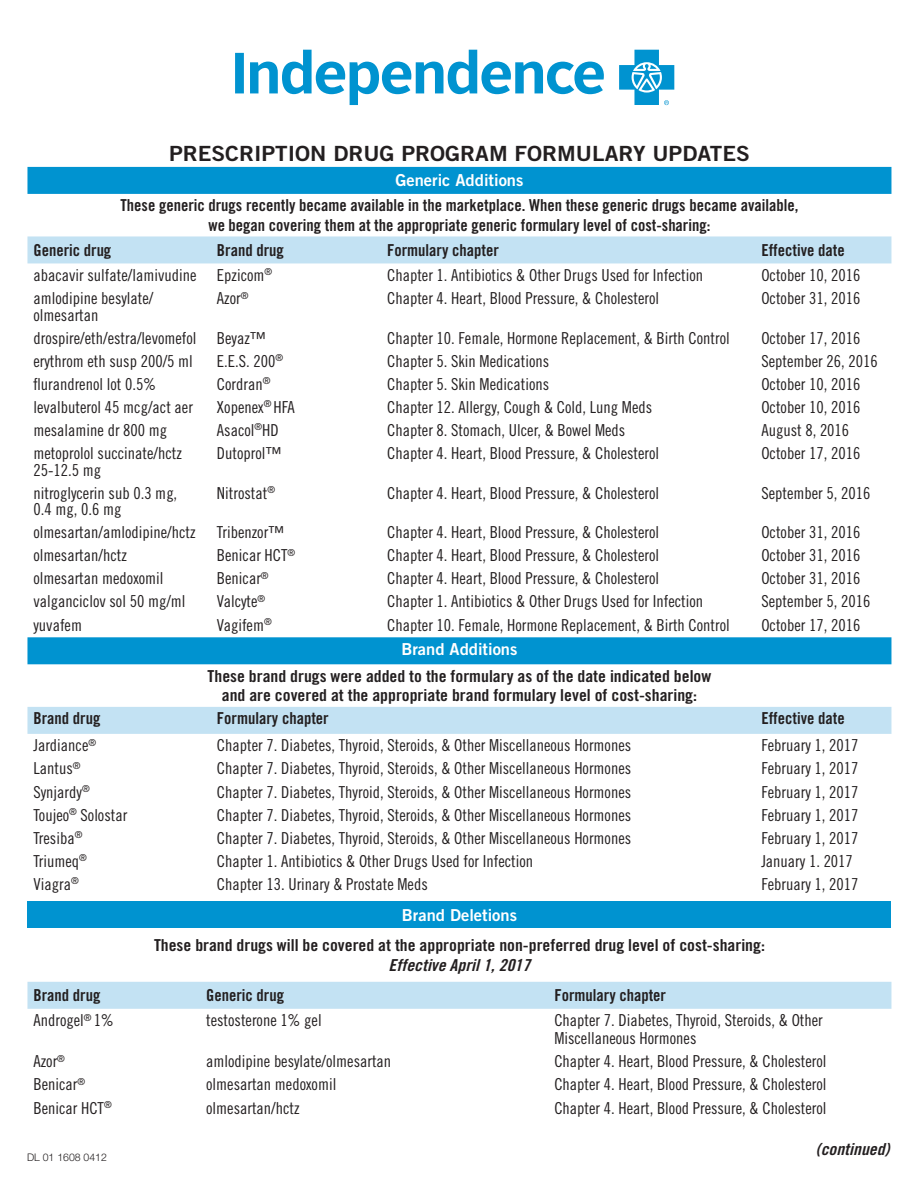
<style>
.page{position:relative;width:918px;height:1188px;background:#fff}
.page>*{position:absolute;margin:0;border:0;box-sizing:border-box;transform-origin:0 0}
.t1{font:21px "Trade Gothic LT Std Bd 2";color:#231f20;scale:1.07 1}
.listings{font:16.5px/16.5px "Trade Gothic LT Std Cn 18";color:#231f20}
.sub_2{font:16.5px/19.5px "Trade Gothic LT Std Bd Cn 20";color:#231f20;text-align:center}
.sub_2-2{font:16.5px/18px "Trade Gothic LT Std Cn 18";color:#231f20}
.sub_2-3{font:16.5px/19.5px "Trade Gothic LT Std Bd Cn 20";color:#231f20;text-align:center;scale:1.07 1}
.sub{font:16.5px "Trade Gothic LT Std Bd 2";color:#fff}
.sub_2-4{font:16.5px "Trade Gothic LT Std Bd Cn 20 Obl";color:#231f20;scale:1.07 1}
.body{font:300 10.5px "Helvetica Neue LT Std";color:#231f20}
</style>
<div class="page">
<svg style="left:235px;top:50px;width:439px;height:55px"></svg>
<div style="left:27px;top:167px;width:864px;height:27px;background:#0093d0"></div>
<svg style="left:27px;top:236px;width:864px;height:498px"></svg>
<div style="left:27px;top:901px;width:864px;height:27px;background:#0093d0"></div>
<div style="left:27px;top:982px;width:864px;height:27px;background:#c3e2f3"></div>
<p class="t1" style="left:169px;top:141px;width:544px">PRESCRIPTION DRUG PROGRAM FORMULARY UPDATES</p>
<p class="sub" style="left:396px;top:170px;width:129px">Generic Additions</p>
<p class="sub_2" style="left:121px;top:196px;width:679px">These generic drugs recently became available in the marketplace. When these generic drugs became available, we began covering them at the appropriate generic formulary level of cost-sharing:</p>
<p class="sub_2" style="left:33px;top:240px;width:79px">Generic drug</p>
<p class="sub_2" style="left:217px;top:240px;width:68px">Brand drug</p>
<p class="sub_2" style="left:387px;top:240px;width:113px">Formulary chapter</p>
<p class="sub_2" style="left:761px;top:240px;width:85px">Effective date</p>
<p class="listings" style="left:33px;top:267px;width:165px">abacavir sulfate/lamivudine</p>
<p class="listings" style="left:217px;top:267px;width:57px">Epzicom<sup>®</sup></p>
<p class="listings" style="left:387px;top:267px;width:318px">Chapter 1. Antibiotics &amp; Other Drugs Used for Infection</p>
<p class="listings" style="left:761px;top:267px;width:100px">October 10, 2016</p>
<p class="listings" style="left:33px;top:290px;width:122px">amlodipine besylate/ olmesartan</p>
<p class="listings" style="left:217px;top:290px;width:33px">Azor<sup>®</sup></p>
<p class="listings" style="left:387px;top:290px;width:274px">Chapter 4. Heart, Blood Pressure, &amp; Cholesterol</p>
<p class="listings" style="left:761px;top:290px;width:100px">October 31, 2016</p>
<p class="listings" style="left:33px;top:329px;width:165px">drospire/eth/estra/levomefol</p>
<p class="listings" style="left:217px;top:329px;width:51px">Beyaz™</p>
<p class="listings" style="left:387px;top:329px;width:344px">Chapter 10. Female, Hormone Replacement, &amp; Birth Control</p>
<p class="listings" style="left:761px;top:329px;width:100px">October 17, 2016</p>
<p class="listings" style="left:33px;top:352px;width:161px">erythrom eth susp 200/5 ml</p>
<p class="listings" style="left:217px;top:352px;width:68px">E.E.S. 200<sup>®</sup></p>
<p class="listings" style="left:387px;top:352px;width:164px">Chapter 5. Skin Medications</p>
<p class="listings" style="left:761px;top:352px;width:118px">September 26, 2016</p>
<p class="listings" style="left:33px;top:376px;width:124px">flurandrenol lot 0.5%</p>
<p class="listings" style="left:217px;top:376px;width:55px">Cordran<sup>®</sup></p>
<p class="listings" style="left:387px;top:376px;width:164px">Chapter 5. Skin Medications</p>
<p class="listings" style="left:761px;top:376px;width:100px">October 10, 2016</p>
<p class="listings" style="left:33px;top:399px;width:161px">levalbuterol 45 mcg/act aer</p>
<p class="listings" style="left:217px;top:399px;width:79px">Xopenex<sup>®</sup> HFA</p>
<p class="listings" style="left:387px;top:399px;width:267px">Chapter 12. Allergy, Cough &amp; Cold, Lung Meds</p>
<p class="listings" style="left:761px;top:399px;width:100px">October 10, 2016</p>
<p class="listings" style="left:33px;top:422px;width:135px">mesalamine dr 800 mg</p>
<p class="listings" style="left:217px;top:422px;width:63px">Asacol<sup>®</sup>HD</p>
<p class="listings" style="left:387px;top:422px;width:240px">Chapter 8. Stomach, Ulcer, &amp; Bowel Meds</p>
<p class="listings" style="left:761px;top:422px;width:89px">August 8, 2016</p>
<p class="listings" style="left:33px;top:445px;width:150px">metoprolol succinate/hctz<br>25-12.5 mg</p>
<p class="listings" style="left:217px;top:445px;width:66px">Dutoprol™</p>
<p class="listings" style="left:387px;top:445px;width:274px">Chapter 4. Heart, Blood Pressure, &amp; Cholesterol</p>
<p class="listings" style="left:761px;top:445px;width:100px">October 17, 2016</p>
<p class="listings" style="left:33px;top:484px;width:145px">nitroglycerin sub 0.3 mg,<br>0.4 mg, 0.6 mg</p>
<p class="listings" style="left:217px;top:484px;width:60px">Nitrostat<sup>®</sup></p>
<p class="listings" style="left:387px;top:484px;width:274px">Chapter 4. Heart, Blood Pressure, &amp; Cholesterol</p>
<p class="listings" style="left:761px;top:484px;width:111px">September 5, 2016</p>
<p class="listings" style="left:33px;top:524px;width:164px">olmesartan/amlodipine/hctz</p>
<p class="listings" style="left:217px;top:524px;width:69px">Tribenzor™</p>
<p class="listings" style="left:387px;top:524px;width:274px">Chapter 4. Heart, Blood Pressure, &amp; Cholesterol</p>
<p class="listings" style="left:761px;top:524px;width:100px">October 31, 2016</p>
<p class="listings" style="left:33px;top:547px;width:95px">olmesartan/hctz</p>
<p class="listings" style="left:217px;top:547px;width:80px">Benicar HCT<sup>®</sup></p>
<p class="listings" style="left:387px;top:547px;width:274px">Chapter 4. Heart, Blood Pressure, &amp; Cholesterol</p>
<p class="listings" style="left:761px;top:547px;width:100px">October 31, 2016</p>
<p class="listings" style="left:33px;top:570px;width:132px">olmesartan medoxomil</p>
<p class="listings" style="left:217px;top:570px;width:53px">Benicar<sup>®</sup></p>
<p class="listings" style="left:387px;top:570px;width:274px">Chapter 4. Heart, Blood Pressure, &amp; Cholesterol</p>
<p class="listings" style="left:761px;top:570px;width:100px">October 31, 2016</p>
<p class="listings" style="left:33px;top:593px;width:154px">valganciclov sol 50 mg/ml</p>
<p class="listings" style="left:217px;top:593px;width:50px">Valcyte<sup>®</sup></p>
<p class="listings" style="left:387px;top:593px;width:318px">Chapter 1. Antibiotics &amp; Other Drugs Used for Infection</p>
<p class="listings" style="left:761px;top:593px;width:111px">September 5, 2016</p>
<p class="listings" style="left:33px;top:616px;width:50px">yuvafem</p>
<p class="listings" style="left:217px;top:616px;width:56px">Vagifem<sup>®</sup></p>
<p class="listings" style="left:387px;top:616px;width:344px">Chapter 10. Female, Hormone Replacement, &amp; Birth Control</p>
<p class="listings" style="left:761px;top:616px;width:100px">October 17, 2016</p>
<p class="sub" style="left:401px;top:639px;width:117px">Brand Additions</p>
<p class="sub_2-3" style="left:208px;top:666px;width:472px">These brand drugs were added to the formulary as of the date indicated below and are covered at the appropriate brand formulary level of cost-sharing:</p>
<p class="sub_2" style="left:33px;top:709px;width:68px">Brand drug</p>
<p class="sub_2" style="left:217px;top:709px;width:113px">Formulary chapter</p>
<p class="sub_2" style="left:761px;top:709px;width:85px">Effective date</p>
<p class="listings" style="left:33px;top:737px;width:64px">Jardiance<sup>®</sup></p>
<p class="listings" style="left:217px;top:737px;width:416px">Chapter 7. Diabetes, Thyroid, Steroids, &amp; Other Miscellaneous Hormones</p>
<p class="listings" style="left:761px;top:737px;width:99px">February 1, 2017</p>
<p class="listings" style="left:33px;top:760px;width:49px">Lantus<sup>®</sup></p>
<p class="listings" style="left:217px;top:760px;width:416px">Chapter 7. Diabetes, Thyroid, Steroids, &amp; Other Miscellaneous Hormones</p>
<p class="listings" style="left:761px;top:760px;width:99px">February 1, 2017</p>
<p class="listings" style="left:33px;top:783px;width:58px">Synjardy<sup>®</sup></p>
<p class="listings" style="left:217px;top:783px;width:416px">Chapter 7. Diabetes, Thyroid, Steroids, &amp; Other Miscellaneous Hormones</p>
<p class="listings" style="left:761px;top:783px;width:99px">February 1, 2017</p>
<p class="listings" style="left:33px;top:806px;width:95px">Toujeo<sup>®</sup> Solostar</p>
<p class="listings" style="left:217px;top:806px;width:416px">Chapter 7. Diabetes, Thyroid, Steroids, &amp; Other Miscellaneous Hormones</p>
<p class="listings" style="left:761px;top:806px;width:99px">February 1, 2017</p>
<p class="listings" style="left:33px;top:829px;width:50px">Tresiba<sup>®</sup></p>
<p class="listings" style="left:217px;top:829px;width:416px">Chapter 7. Diabetes, Thyroid, Steroids, &amp; Other Miscellaneous Hormones</p>
<p class="listings" style="left:761px;top:829px;width:99px">February 1, 2017</p>
<p class="listings" style="left:33px;top:852px;width:55px">Triumeq<sup>®</sup></p>
<p class="listings" style="left:217px;top:852px;width:318px">Chapter 1. Antibiotics &amp; Other Drugs Used for Infection</p>
<p class="listings" style="left:761px;top:852px;width:93px">January 1. 2017</p>
<p class="listings" style="left:33px;top:876px;width:47px">Viagra<sup>®</sup></p>
<p class="listings" style="left:217px;top:876px;width:212px">Chapter 13. Urinary &amp; Prostate Meds</p>
<p class="listings" style="left:761px;top:876px;width:99px">February 1, 2017</p>
<p class="sub" style="left:402px;top:904px;width:117px">Brand Deletions</p>
<p class="sub_2-3" style="left:154px;top:935px;width:572px">These brand drugs will be covered at the appropriate non-preferred drug level of cost-sharing:</p>
<p class="sub_2-4" style="left:389px;top:955px;width:134px">Effective April 1, 2017</p>
<p class="sub_2" style="left:33px;top:985px;width:68px">Brand drug</p>
<p class="sub_2" style="left:206px;top:985px;width:79px">Generic drug</p>
<p class="sub_2" style="left:554px;top:985px;width:113px">Formulary chapter</p>
<p class="listings" style="left:33px;top:1012px;width:82px">Androgel<sup>®</sup> 1%</p>
<p class="sub_2-2" style="left:206px;top:1011px;width:117px">testosterone 1% gel</p>
<p class="sub_2-2" style="left:554px;top:1011px;width:270px">Chapter 7. Diabetes, Thyroid, Steroids, &amp; Other<br>Miscellaneous Hormones</p>
<p class="listings" style="left:33px;top:1053px;width:33px">Azor<sup>®</sup></p>
<p class="sub_2-2" style="left:206px;top:1052px;width:187px">amlodipine besylate/olmesartan</p>
<p class="sub_2-2" style="left:554px;top:1052px;width:274px">Chapter 4. Heart, Blood Pressure, &amp; Cholesterol</p>
<p class="listings" style="left:33px;top:1076px;width:53px">Benicar<sup>®</sup></p>
<p class="sub_2-2" style="left:206px;top:1075px;width:132px">olmesartan medoxomil</p>
<p class="sub_2-2" style="left:554px;top:1075px;width:274px">Chapter 4. Heart, Blood Pressure, &amp; Cholesterol</p>
<p class="listings" style="left:33px;top:1099px;width:80px">Benicar HCT<sup>®</sup></p>
<p class="sub_2-2" style="left:206px;top:1098px;width:95px">olmesartan/hctz</p>
<p class="sub_2-2" style="left:554px;top:1098px;width:274px">Chapter 4. Heart, Blood Pressure, &amp; Cholesterol</p>
<p class="body" style="left:27px;top:1151px;width:81px">DL 01 1608 0412</p>
<p class="sub_2-4" style="left:816px;top:1139px;width:70px">(continued)</p>
</div>
